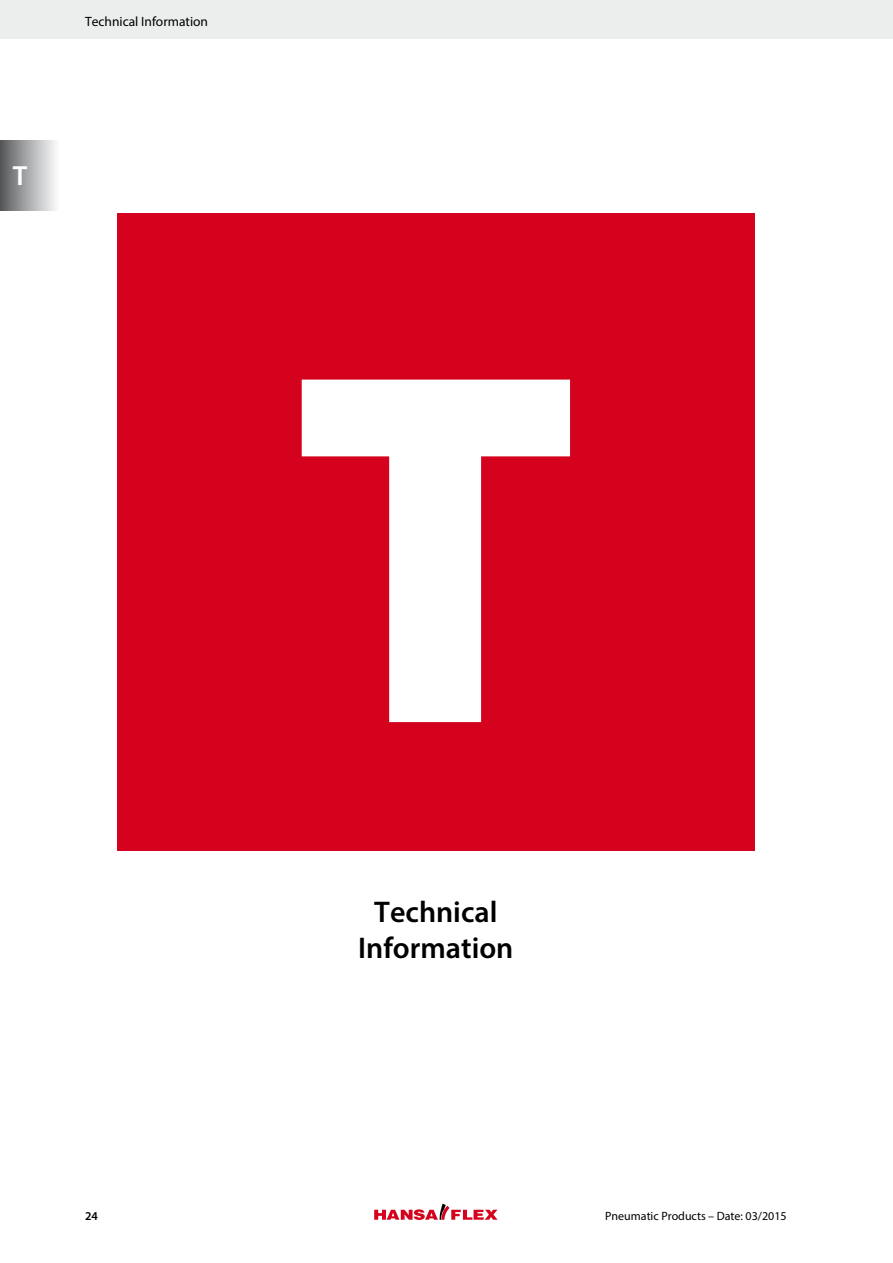
<style>
.page{position:relative;width:893px;height:1263px;background:#fff}
.page>*{position:absolute;margin:0;border:0;box-sizing:border-box;transform-origin:0 0}
.t1{font:900 508.05px "Myriad Pro";color:#fff}
.t2{font:600 30px/36px "Myriad Pro";color:#000;text-align:center}
.t3{font:600 27.75px "Myriad Pro";color:#fff}
.t4{font:13.5px "Myriad Pro";color:#000}
.t5{font:12px "Myriad Pro";color:#000}
.t6{font:600 12px "Myriad Pro";color:#000}
</style>
<div class="page">
<div style="left:0;top:140px;width:60px;height:70px;background:linear-gradient(to right,#595a5c,#feffff)"></div>
<div style="left:117px;top:213px;width:638px;height:637px;background:#d4021d"></div>
<div style="left:0;top:0;width:893px;height:38px;background:#eceded"></div>
<svg style="left:374px;top:1204px;width:123px;height:16px"></svg>
<h3 class="t3" style="left:13px;top:158px;width:16px">T</h3>
<p class="t4" style="left:85px;top:13px;width:125px">Technical Information</p>
<h1 class="t1" style="left:291px;top:211px;width:291px">T</h1>
<h2 class="t2" style="left:358px;top:893px;width:157px">Technical<br>Information</h2>
<p class="t6" style="left:85px;top:1209px;width:14px">24</p>
<p class="t5" style="left:605px;top:1208px;width:183px">Pneumatic Products – Date: 03/2015</p>
</div>
